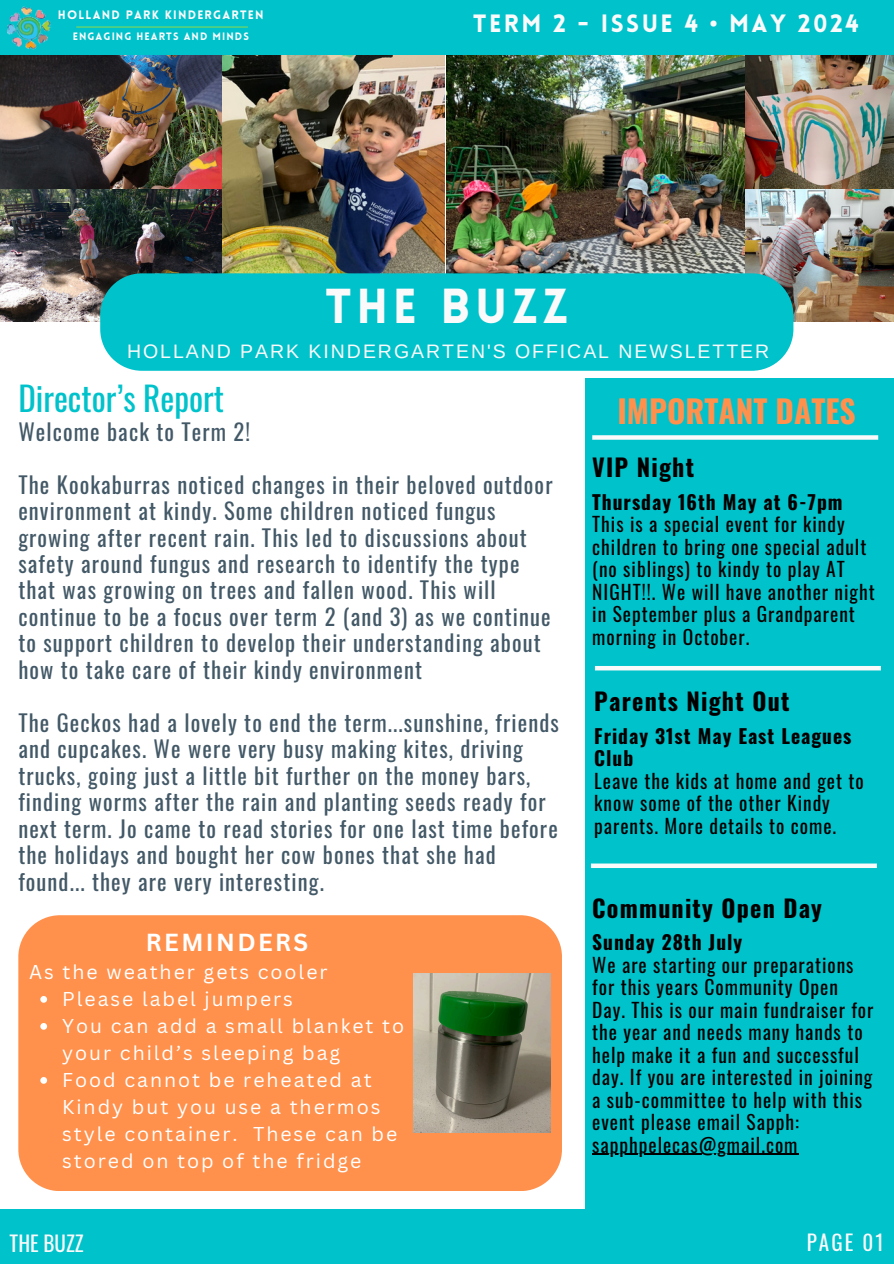
<style>
.page{position:relative;width:894px;height:1264px;background:#fff}
.page>*{position:absolute;margin:0;border:0;box-sizing:border-box;transform-origin:0 0}
.t1{font:900 48px "Lovelo";letter-spacing:.1em;color:#fafafa}
.t2{font:33.15px "Oswald";color:#00c2cb}
.t3{font:700 31.5px "Oswald";color:#ff914d}
.t4{font:900 24.45px "Lovelo";letter-spacing:.1em;color:#fafafa}
.t5{font:700 24px "Oswald";letter-spacing:.05em;color:#000}
.t6{font:700 24px "Canva Sans";letter-spacing:.1em;color:#fff}
.t7{font:22.5px/26.4px "Oswald";letter-spacing:.05em;color:#435967}
.t8{font:21.15px "Oswald";color:#fafafa}
.t9{font:19.5px/22.5px "Oswald";letter-spacing:.05em;color:#000}
.t10{font:19.5px/27px "Canva Sans";letter-spacing:.1em;color:#fff}
.t11{font:700 19.5px/22.5px "Oswald";letter-spacing:.05em;color:#000}
.t12{font:19.5px "Arimo";letter-spacing:.1em;color:#fafafa}
.t13{font:900 12px "Lovelo";letter-spacing:.1em;color:#fafafa}
.t14{font:900 10.5px "Lovelo";letter-spacing:.1em;color:#fafafa}
</style>
<div class="page">
<img style="left:446px;top:54px;width:297px;height:219px">
<img style="left:745px;top:54px;width:148px;height:268px">
<img style="left:0;top:54px;width:444px;height:268px">
<div style="left:585px;top:378px;width:308px;height:885px;background:#00c2cb"></div>
<div style="left:100px;top:273px;width:693px;height:98px;background:#00c2cb"></div>
<div style="left:0;top:1209px;width:893px;height:54px;background:#00c2cb"></div>
<div style="left:0;top:0;width:893px;height:54px;background:#00c2cb"></div>
<img style="left:7px;top:6px;width:45px;height:44px">
<hr style="left:76px;top:26px;width:172px;height:2px;background:#7ed957">
<div style="left:592px;top:435px;width:285px;height:5px;background:#fafafa"></div>
<hr style="left:594px;top:666px;width:286px;height:4px;background:#fafafa">
<div style="left:590px;top:863px;width:286px;height:5px;background:#fafafa"></div>
<div style="left:18px;top:915px;width:543px;height:276px;background:#ff914d"></div>
<img style="left:413px;top:973px;width:137px;height:159px">
<hr style="left:592px;top:1153px;width:206px;height:1px;background:#000">
<svg style="left:40px;top:995px;width:7px;height:7px"></svg>
<svg style="left:40px;top:1022px;width:7px;height:7px"></svg>
<svg style="left:40px;top:1076px;width:7px;height:7px"></svg>
<p class="t13" style="left:58px;top:10px;width:207px">HOLLAND PARK KINDERGARTEN</p>
<h3 class="t14" style="left:73px;top:32px;width:178px">ENGAGING HEARTS AND MINDS</h3>
<p class="t4" style="left:473px;top:14px;width:387px">TERM 2 - ISSUE 4 • MAY 2024</p>
<p class="t1" style="left:325px;top:287px;width:244px">THE BUZZ</p>
<p class="t12" style="left:127px;top:340px;width:643px">HOLLAND PARK KINDERGARTEN'S OFFICAL NEWSLETTER</p>
<p class="t2" style="left:18px;top:372px;width:207px">Director’s Report</p>
<h4 class="t7" style="left:18px;top:417px;width:233px">Welcome back to Term 2!</h4>
<p class="t7" style="left:18px;top:470px;width:535px">The Kookaburras noticed changes in their beloved outdoor environment at kindy. Some children noticed fungus growing after recent rain. This led to discussions about safety around fungus and research to identify the type that was growing on trees and fallen wood. This will continue to be a focus over term 2 (and 3) as we continue to support children to develop their understanding about how to take care of their kindy environment</p>
<p class="t7" style="left:18px;top:708px;width:542px">The Geckos had a lovely to end the term...sunshine, friends and cupcakes. We were very busy making kites, driving trucks, going just a little bit further on the money bars, finding worms after the rain and planting seeds ready for next term. Jo came to read stories for one last time before the holidays and bought her cow bones that she had found... they are very interesting.</p>
<p class="t6" style="left:146px;top:925px;width:164px">REMINDERS</p>
<p class="t10" style="left:29px;top:958px;width:300px">As the weather gets cooler</p>
<h6 class="t10" style="left:62px;top:985px;width:232px">Please label jumpers</h6>
<h6 class="t10" style="left:62px;top:1012px;width:343px">You can add a small blanket to your child’s sleeping bag<br>Food cannot be reheated at<br>Kindy but you use a thermos style container. These can be stored on top of the fridge</h6>
<p class="t3" style="left:617px;top:386px;width:240px">IMPORTANT DATES</p>
<h6 class="t5" style="left:592px;top:448px;width:103px">VIP Night</h6>
<h2 class="t11" style="left:592px;top:489px;width:252px">Thursday 16th May at 6-7pm</h2>
<h1 class="t9" style="left:592px;top:512px;width:284px">This is a special event for kindy children to bring one special adult (no siblings) to kindy to play AT<br>NIGHT!!. We will have another night in September plus a Grandparent morning in October.</h1>
<h5 class="t5" style="left:594px;top:682px;width:197px">Parents Night Out</h5>
<h5 class="t11" style="left:594px;top:723px;width:258px">Friday 31st May East Leagues<br>Club</h5>
<h5 class="t9" style="left:594px;top:768px;width:271px">Leave the kids at home and get to know some of the other Kindy parents. More details to come.</h5>
<p class="t5" style="left:592px;top:888px;width:231px">Community Open Day</p>
<p class="t11" style="left:592px;top:930px;width:151px">Sunday 28th July</p>
<p class="t9" style="left:592px;top:952px;width:282px">We are starting our preparations for this years Community Open<br>Day. This is our main fundraiser for the year and needs many hands to help make it a fun and successful day. If you are interested in joining a sub-committee to help with this event please email Sapph:</p>
<p class="t9" style="left:592px;top:1132px;width:207px">sapphpelecas@gmail.com</p>
<h4 class="t8" style="left:10px;top:1226px;width:76px">THE BUZZ</h4>
<p class="t8" style="left:806px;top:1225px;width:79px">PAGE 01</p>
</div>
